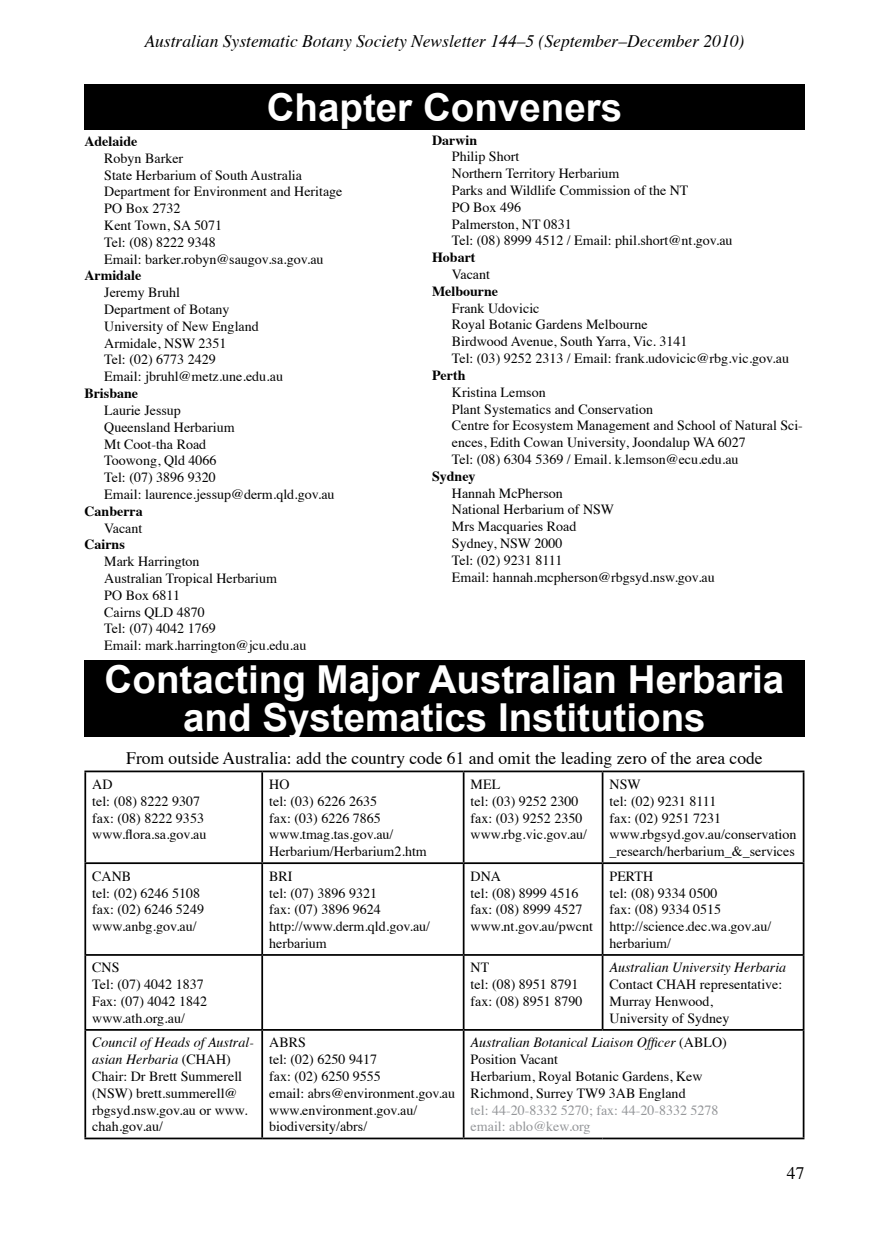
<style>
.page{position:relative;width:874px;height:1241px;background:#fff}
.page>*{position:absolute;margin:0;border:0;box-sizing:border-box;transform-origin:0 0}
.t1{font:700 38.5px/38.5px "Arial";color:#fff;text-align:center}
.t2{font:17.5px "Times";color:#000}
.t3{font:italic 17.5px "Times";color:#000}
.t4{font:14px/16.8px "Times";color:#000}
.t5{font:700 14px "Times";color:#000}
.t6{font:14px/16.8px "Times";color:#939598}
.t7{font:italic 14px "Times";color:#000}
.s1{font-style:italic}
</style>
<div class="page">
<div style="left:84px;top:84px;width:720px;height:45px;background:#000"></div>
<div style="left:84px;top:659px;width:720px;height:77px;background:#000"></div>
<hr style="left:84px;top:770px;width:178px;height:2px;background:#000">
<hr style="left:84px;top:772px;width:2px;height:90px;background:#000">
<hr style="left:262px;top:770px;width:201px;height:2px;background:#000">
<hr style="left:261px;top:772px;width:2px;height:90px;background:#000">
<hr style="left:463px;top:770px;width:139px;height:2px;background:#000">
<hr style="left:462px;top:772px;width:2px;height:90px;background:#000">
<hr style="left:602px;top:770px;width:202px;height:2px;background:#000">
<hr style="left:601px;top:772px;width:2px;height:90px;background:#000">
<hr style="left:802px;top:772px;width:2px;height:90px;background:#000">
<hr style="left:84px;top:862px;width:178px;height:1px;background:#000">
<hr style="left:84px;top:863px;width:2px;height:90px;background:#000">
<hr style="left:262px;top:862px;width:201px;height:1px;background:#000">
<hr style="left:261px;top:863px;width:2px;height:90px;background:#000">
<hr style="left:463px;top:862px;width:139px;height:1px;background:#000">
<hr style="left:462px;top:863px;width:2px;height:90px;background:#000">
<hr style="left:602px;top:862px;width:202px;height:1px;background:#000">
<hr style="left:601px;top:863px;width:2px;height:90px;background:#000">
<hr style="left:802px;top:863px;width:2px;height:90px;background:#000">
<hr style="left:84px;top:953px;width:178px;height:2px;background:#000">
<hr style="left:84px;top:955px;width:2px;height:73px;background:#000">
<hr style="left:262px;top:953px;width:201px;height:2px;background:#000">
<hr style="left:261px;top:955px;width:2px;height:73px;background:#000">
<hr style="left:463px;top:953px;width:139px;height:2px;background:#000">
<hr style="left:462px;top:955px;width:2px;height:73px;background:#000">
<hr style="left:602px;top:953px;width:202px;height:2px;background:#000">
<hr style="left:601px;top:955px;width:2px;height:73px;background:#000">
<hr style="left:802px;top:955px;width:2px;height:73px;background:#000">
<hr style="left:84px;top:1028px;width:178px;height:2px;background:#000">
<hr style="left:84px;top:1030px;width:2px;height:107px;background:#000">
<hr style="left:262px;top:1028px;width:201px;height:2px;background:#000">
<hr style="left:261px;top:1030px;width:2px;height:107px;background:#000">
<hr style="left:463px;top:1028px;width:139px;height:2px;background:#000">
<hr style="left:462px;top:1030px;width:2px;height:107px;background:#000">
<hr style="left:602px;top:1028px;width:202px;height:2px;background:#000">
<hr style="left:802px;top:1030px;width:2px;height:107px;background:#000">
<hr style="left:84px;top:1137px;width:178px;height:2px;background:#000">
<hr style="left:262px;top:1137px;width:201px;height:2px;background:#000">
<hr style="left:463px;top:1137px;width:139px;height:2px;background:#000">
<hr style="left:602px;top:1137px;width:202px;height:2px;background:#000">
<p class="t3" style="left:144px;top:26px;width:601px">Australian Systematic Botany Society Newsletter 144–5 (September–December 2010)</p>
<h1 class="t1" style="left:266px;top:89px;width:357px">Chapter Conveners</h1>
<p class="t5" style="left:84px;top:128px;width:54px">Adelaide</p>
<p class="t4" style="left:104px;top:148px;width:239px">Robyn Barker<br>State Herbarium of South Australia<br>Department for Environment and Heritage<br>PO Box 2732<br>Kent Town, SA 5071<br>Tel: (08) 8222 9348<br>Email: barker.robyn@saugov.sa.gov.au</p>
<p class="t5" style="left:84px;top:262px;width:58px">Armidale</p>
<p class="t4" style="left:104px;top:283px;width:180px">Jeremy Bruhl<br>Department of Botany<br>University of New England<br>Armidale, NSW 2351<br>Tel: (02) 6773 2429<br>Email: jbruhl@metz.une.edu.au</p>
<p class="t5" style="left:84px;top:380px;width:55px">Brisbane</p>
<p class="t4" style="left:104px;top:400px;width:232px">Laurie Jessup<br>Queensland Herbarium<br>Mt Coot-tha Road<br>Toowong, Qld 4066<br>Tel: (07) 3896 9320<br>Email: laurence.jessup@derm.qld.gov.au</p>
<p class="t5" style="left:84px;top:497px;width:60px">Canberra</p>
<p class="t4" style="left:104px;top:518px;width:40px">Vacant</p>
<p class="t5" style="left:84px;top:531px;width:42px">Cairns</p>
<p class="t4" style="left:104px;top:552px;width:203px">Mark Harrington<br>Australian Tropical Herbarium<br>PO Box 6811<br>Cairns QLD 4870<br>Tel: (07) 4042 1769<br>Email: mark.harrington@jcu.edu.au</p>
<p class="t5" style="left:432px;top:126px;width:47px">Darwin</p>
<p class="t4" style="left:451px;top:147px;width:282px">Philip Short<br>Northern Territory Herbarium<br>Parks and Wildlife Commission of the NT<br>PO Box 496<br>Palmerston, NT 0831<br>Tel: (08) 8999 4512 / Email: phil.short@nt.gov.au</p>
<p class="t5" style="left:432px;top:244px;width:45px">Hobart</p>
<p class="t4" style="left:451px;top:265px;width:40px">Vacant</p>
<p class="t5" style="left:432px;top:278px;width:68px">Melbourne</p>
<p class="t4" style="left:451px;top:298px;width:338px">Frank Udovicic<br>Royal Botanic Gardens Melbourne<br>Birdwood Avenue, South Yarra, Vic. 3141<br>Tel: (03) 9252 2313 / Email: frank.udovicic@rbg.vic.gov.au</p>
<p class="t5" style="left:432px;top:362px;width:35px">Perth</p>
<p class="t4" style="left:451px;top:382px;width:352px">Kristina Lemson<br>Plant Systematics and Conservation<br>Centre for Ecosystem Management and School of Natural Sci&shy;ences, Edith Cowan University, Joondalup WA 6027<br>Tel: (08) 6304 5369 / Email. k.lemson@ecu.edu.au</p>
<p class="t5" style="left:432px;top:462px;width:45px">Sydney</p>
<p class="t4" style="left:451px;top:483px;width:264px">Hannah McPherson<br>National Herbarium of NSW<br>Mrs Macquaries Road<br>Sydney, NSW 2000<br>Tel: (02) 9231 8111<br>Email: hannah.mcpherson@rbgsyd.nsw.gov.au</p>
<h1 class="t1" style="left:105px;top:661px;width:680px">Contacting Major Australian Herbaria and Systematics Institutions</h1>
<p class="t2" style="left:126px;top:741px;width:637px">From outside Australia: add the country code 61 and omit the leading zero of the area code</p>
<p class="t4" style="left:92px;top:774px;width:116px">AD<br>tel: (08) 8222 9307 fax: (08) 8222 9353 www.flora.sa.gov.au</p>
<p class="t4" style="left:269px;top:774px;width:159px">HO<br>tel: (03) 6226 2635<br>fax: (03) 6226 7865 www.tmag.tas.gov.au/<br>Herbarium/Herbarium2.htm</p>
<p class="t4" style="left:470px;top:774px;width:118px">MEL<br>tel: (03) 9252 2300 fax: (03) 9252 2350 www.rbg.vic.gov.au/</p>
<p class="t4" style="left:609px;top:774px;width:188px">NSW<br>tel: (02) 9231 8111<br>fax: (02) 9251 7231 www.rbgsyd.gov.au/conservation _research/herbarium_&amp;_services</p>
<p class="t4" style="left:92px;top:866px;width:113px">CANB<br>tel: (02) 6246 5108 fax: (02) 6246 5249 www.anbg.gov.au/</p>
<p class="t4" style="left:269px;top:866px;width:162px">BRI<br>tel: (07) 3896 9321<br>fax: (07) 3896 9624 http://www.derm.qld.gov.au/ herbarium</p>
<p class="t4" style="left:470px;top:866px;width:124px">DNA<br>tel: (08) 8999 4516 fax: (08) 8999 4527 www.nt.gov.au/pwcnt</p>
<p class="t4" style="left:609px;top:866px;width:163px">PERTH<br>tel: (08) 9334 0500<br>fax: (08) 9334 0515 http://science.dec.wa.gov.au/ herbarium/</p>
<p class="t4" style="left:92px;top:957px;width:116px">CNS<br>Tel: (07) 4042 1837<br>Fax: (07) 4042 1842 www.ath.org.au/</p>
<p class="t4" style="left:470px;top:957px;width:113px">NT<br>tel: (08) 8951 8791 fax: (08) 8951 8790</p>
<p class="t7" style="left:609px;top:955px;width:178px">Australian University Herbaria</p>
<p class="t4" style="left:609px;top:974px;width:174px">Contact CHAH representative:<br>Murray Henwood,<br>University of Sydney</p>
<p class="t4" style="left:92px;top:1032px;width:163px"><span class="s1">Council of Heads of Austral&shy;asian Herbaria</span> (CHAH)<br>Chair: Dr Brett Summerell (NSW) brett.summerell@ rbgsyd.nsw.gov.au or www. chah.gov.au/</p>
<p class="t4" style="left:269px;top:1032px;width:187px">ABRS<br>tel: (02) 6250 9417<br>fax: (02) 6250 9555<br>email: abrs@environment.gov.au www.environment.gov.au/ biodiversity/abrs/</p>
<p class="t4" style="left:470px;top:1032px;width:257px"><span class="s1">Australian Botanical Liaison Officer</span> (ABLO)<br>Position Vacant<br>Herbarium, Royal Botanic Gardens, Kew Richmond, Surrey TW9 3AB England</p>
<p class="t6" style="left:470px;top:1100px;width:249px">tel: 44-20-8332 5270; fax: 44-20-8332 5278 email: ablo@kew.org</p>
<p class="t2" style="left:786px;top:1156px;width:19px">47</p>
</div>
